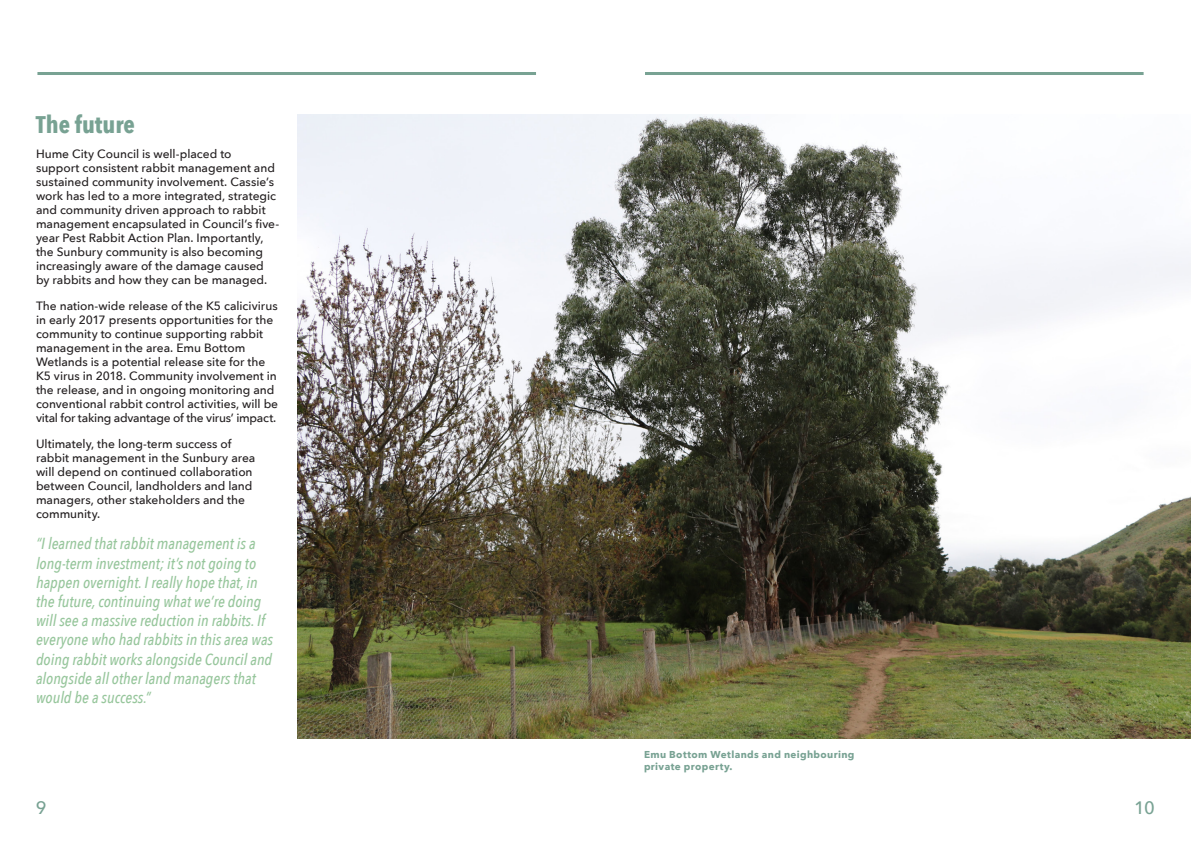
<style>
.page{position:relative;width:1191px;height:842px;background:#fff}
.page>*{position:absolute;margin:0;border:0;box-sizing:border-box;transform-origin:0 0}
.Heading{font:700 24px "Avenir Next Condensed";color:#78a293}
.Page_Number_R{font:500 18px "Avenir Next";color:#78a293}
.Page_Number_L{font:500 18px "Avenir Next";color:#78a293}
.t1{font:italic 500 16px/19.2px "Avenir Next Condensed";color:#97c69c}
.Body{font:500 12px/14px "Avenir Next";letter-spacing:-.005em;color:#231f20}
.Note_A_Large{font:700 10px/12px "Avenir Next";letter-spacing:.035em;color:#78a293}
</style>
<div class="page">
<hr style="left:37px;top:72px;width:499px;height:3px;background:#78a293">
<img style="left:298px;top:115px;width:893px;height:623px">
<hr style="left:645px;top:72px;width:498px;height:3px;background:#78a293">
<p class="Heading" style="left:36px;top:110px;width:100px">The future</p>
<p class="Body" style="left:36px;top:147px;width:245px">Hume City Council is well-placed to<br>support consistent rabbit management and sustained community involvement. Cassie’s work has led to a more integrated, strategic and community driven approach to rabbit management encapsulated in Council’s five&shy;year Pest Rabbit Action Plan. Importantly, the Sunbury community is also becoming increasingly aware of the damage caused by rabbits and how they can be managed.</p>
<p class="Body" style="left:36px;top:299px;width:244px">The nation-wide release of the K5 calicivirus in early 2017 presents opportunities for the community to continue supporting rabbit management in the area. Emu Bottom Wetlands is a potential release site for the K5 virus in 2018. Community involvement in the release, and in ongoing monitoring and conventional rabbit control activities, will be vital for taking advantage of the virus’ impact.</p>
<p class="Body" style="left:36px;top:437px;width:221px">Ultimately, the long-term success of rabbit management in the Sunbury area will depend on continued collaboration between Council, landholders and land managers, other stakeholders and the community.</p>
<p class="t1" style="left:36px;top:534px;width:239px">“I learned that rabbit management is a long-term investment; it’s not going to happen overnight. I really hope that, in the future, continuing what we’re doing will see a massive reduction in rabbits. If everyone who had rabbits in this area was doing rabbit works alongside Council and alongside all other land managers that would be a success.”</p>
<p class="Note_A_Large" style="left:644px;top:748px;width:212px">Emu Bottom Wetlands and neighbouring private property.</p>
<p class="Page_Number_L" style="left:36px;top:792px;width:12px">9</p>
<p class="Page_Number_R" style="left:1134px;top:792px;width:22px">10</p>
</div>
